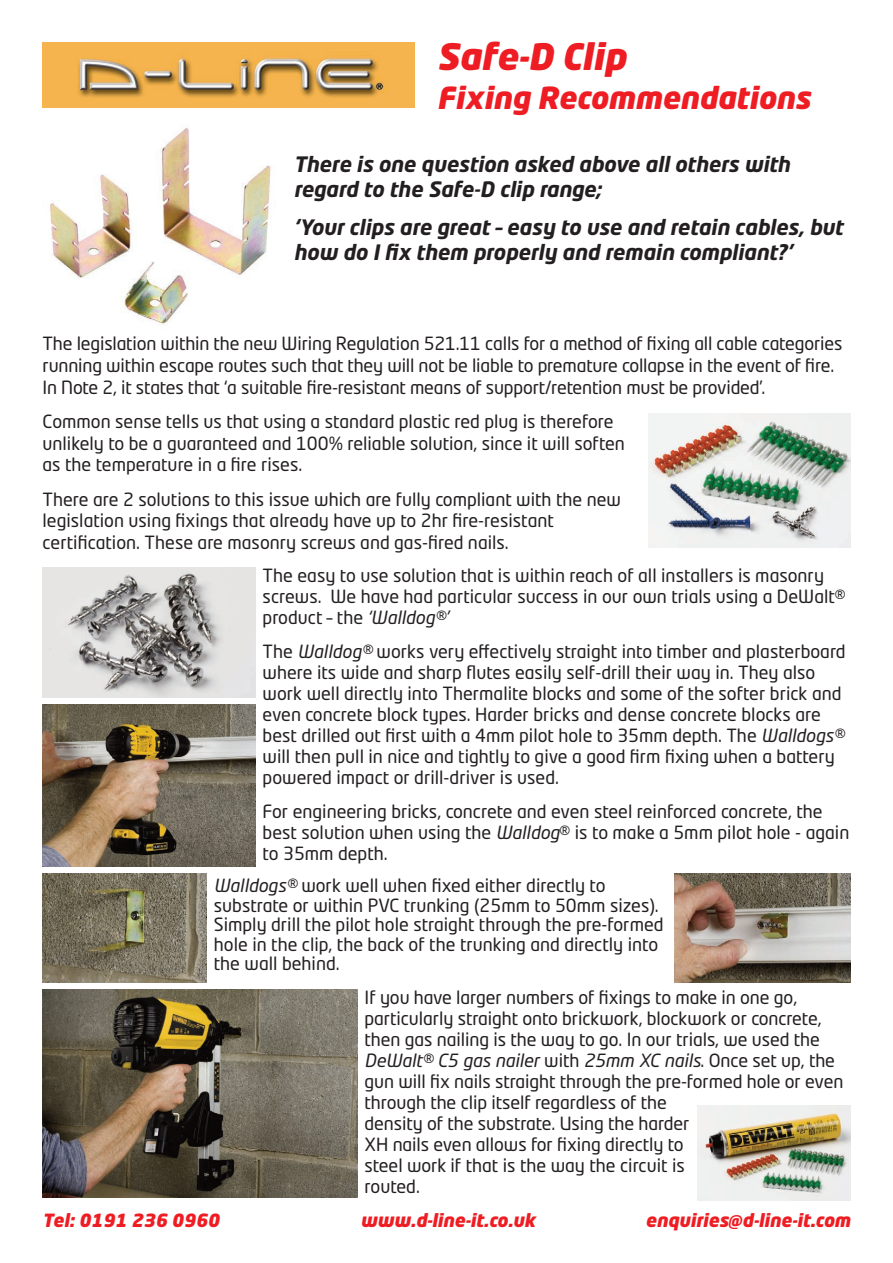
<style>
.page{position:relative;width:893px;height:1263px;background:#fff}
.page>*{position:absolute;margin:0;border:0;box-sizing:border-box;transform-origin:0 0}
.t1{font:italic 900 36px "Neo Tech Std";color:#ee1d23}
.t2{font:italic 900 30px "Neo Tech Std";color:#ee1d23}
.t3{font:italic 700 21px/25.2px "Neo Tech Std";color:#231f20}
.t4{font:18px/21px "Neo Tech Std";color:#231f20}
.t5{font:italic 900 18px "Neo Tech Std";color:#ee1d23}
.s1{font-style:italic}
</style>
<div class="page">
<img style="left:43px;top:43px;width:372px;height:65px">
<img style="left:50px;top:128px;width:221px;height:198px">
<img style="left:43px;top:568px;width:212px;height:129px">
<img style="left:648px;top:413px;width:202px;height:134px">
<img style="left:43px;top:704px;width:212px;height:163px">
<img style="left:43px;top:989px;width:314px;height:209px">
<img style="left:43px;top:874px;width:163px;height:108px">
<img style="left:674px;top:874px;width:176px;height:108px">
<img style="left:697px;top:1106px;width:153px;height:94px">
<h1 class="t1" style="left:437px;top:42px;width:191px">Safe-D Clip</h1>
<h2 class="t2" style="left:437px;top:85px;width:375px">Fixing Recommendations</h2>
<p class="t3" style="left:294px;top:153px;width:498px">There is one question asked above all others with regard to the Safe-D clip range;</p>
<p class="t3" style="left:294px;top:216px;width:551px">‘Your clips are great – easy to use and retain cables, but how do I fix them properly and remain compliant?’</p>
<p class="t4" style="left:43px;top:335px;width:801px;line-height:21.6px">The legislation within the new Wiring Regulation 521.11 calls for a method of fixing all cable categories running within escape routes such that they will not be liable to premature collapse in the event of fire.<br>In Note 2, it states that ‘a suitable fire-resistant means of support/retention must be provided’.</p>
<p class="t4" style="left:43px;top:412px;width:584px;line-height:21.6px">Common sense tells us that using a standard plastic red plug is therefore unlikely to be a guaranteed and 100% reliable solution, since it will soften as the temperature in a fire rises.</p>
<p class="t4" style="left:43px;top:490px;width:580px;line-height:21.6px">There are 2 solutions to this issue which are fully compliant with the new legislation using fixings that already have up to 2hr fire-resistant certification. These are masonry screws and gas-fired nails.</p>
<p class="t4" style="left:263px;top:567px;width:584px">The easy to use solution that is within reach of all installers is masonry screws. We have had particular success in our own trials using a DeWalt® product – the <span class="s1">‘Walldog®’</span></p>
<p class="t4" style="left:263px;top:643px;width:584px">The <span class="s1">Walldog®</span> works very effectively straight into timber and plasterboard where its wide and sharp flutes easily self-drill their way in. They also work well directly into Thermalite blocks and some of the softer brick and even concrete block types. Harder bricks and dense concrete blocks are best drilled out first with a 4mm pilot hole to 35mm depth. The <span class="s1">Walldogs® </span>will then pull in nice and tightly to give a good firm fixing when a battery powered impact or drill-driver is used.</p>
<p class="t4" style="left:263px;top:803px;width:588px">For engineering bricks, concrete and even steel reinforced concrete, the best solution when using the <span class="s1">Walldog</span>® is to make a 5mm pilot hole - again to 35mm depth.</p>
<p class="t4" style="left:214px;top:878px;width:451px;line-height:19.5px"><span class="s1">Walldogs®</span> work well when fixed either directly to substrate or within PVC trunking (25mm to 50mm sizes).<br>Simply drill the pilot hole straight through the pre-formed hole in the clip, the back of the trunking and directly into the wall behind.</p>
<p class="t4" style="left:365px;top:989px;width:480px">If you have larger numbers of fixings to make in one go, particularly straight onto brickwork, blockwork or concrete, then gas nailing is the way to go. In our trials, we used the <span class="s1">DeWalt® C5 gas nailer</span> with <span class="s1">25mm XC nails</span>. Once set up, the gun will fix nails straight through the pre-formed hole or even through the clip itself regardless of the<br>density of the substrate. Using the harder<br>XH nails even allows for fixing directly to<br>steel work if that is the way the circuit is<br>routed.</p>
<p class="t5" style="left:43px;top:1213px;width:178px">Tel: 0191 236 0960</p>
<p class="t5" style="left:360px;top:1213px;width:177px">www.d-line-it.co.uk</p>
<p class="t5" style="left:646px;top:1213px;width:206px">enquiries@d-line-it.com</p>
</div>
